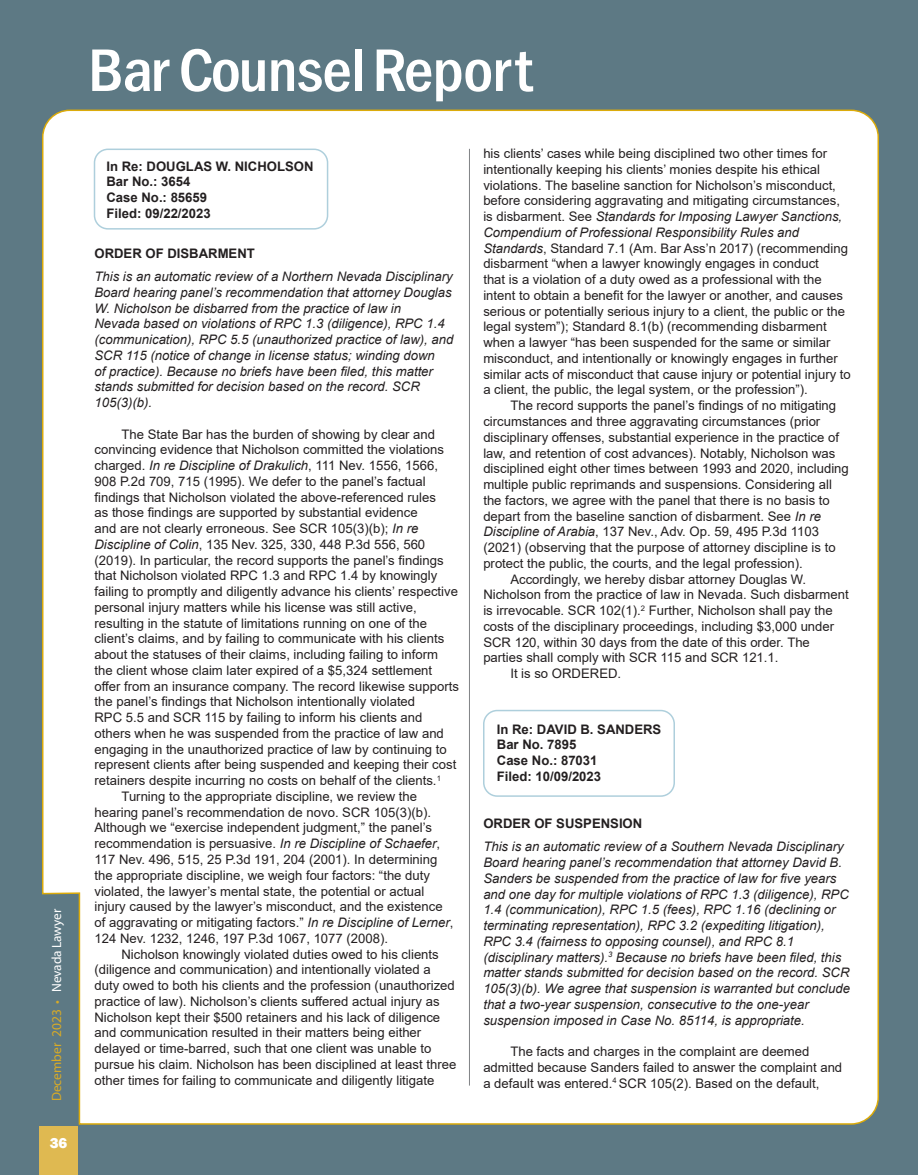
<style>
.page{position:relative;width:918px;height:1175px;background:#fff}
.page>*{position:absolute;margin:0;border:0;box-sizing:border-box;transform-origin:0 0}
.t1{font:500 condensed 62.1px "Franklin Gothic";letter-spacing:-.02em;color:#fff;scale:1.06 1}
.t2{font:800 15px "Franklin Gothic";color:#fff}
.t3{font:13.5px "Myriad Pro";color:#d9ab26}
.t4{font:13.2px/15.8px "Arial";color:#231f20}
.t5{font:italic 13.2px/15.8px "Arial";color:#231f20}
.t6{font:700 13.2px "Arial";color:#231f20}
.s1{font-size:13.35px}
.s2{font-size:13.35px;color:#fff}
.s3{font-style:italic}
</style>
<div class="page">
<div style="left:0;top:0;width:918px;height:1174px;background:#5d7984"></div>
<div style="left:42px;top:109px;width:837px;height:1016px;background:#fff"></div>
<hr style="left:469px;top:149px;width:1px;height:936px;background:#808285">
<div style="left:39px;top:1126px;width:39px;height:48px;background:#dfb951"></div>
<div style="left:94px;top:148px;width:234px;height:82px;border:2px solid #aecfdc;border-radius:14px"></div>
<div style="left:483px;top:710px;width:192px;height:86px;border:2px solid #aecfdc;border-radius:14px"></div>
<p class="t3" style="left:48px;top:1101px;width:194px;rotate:-90deg">December 2023 <span class="s1">•</span> <span class="s2">Nevada Lawyer</span></p>
<p class="t2" style="left:50px;top:1132px;width:19px">36</p>
<p class="t1" style="left:88px;top:30px;width:421px">Bar Counsel Report</p>
<p class="t6" style="left:106px;top:157px;width:209px">In Re: DOUGLAS W. NICHOLSON</p>
<p class="t6" style="left:106px;top:172px;width:85px">Bar No.: 3654</p>
<p class="t6" style="left:106px;top:188px;width:102px">Case No.: 85659</p>
<p class="t6" style="left:106px;top:204px;width:106px">Filed: 09/22/2023</p>
<p class="t6" style="left:94px;top:244px;width:162px">ORDER OF DISBARMENT</p>
<p class="t5" style="left:94px;top:269px;width:360px">This is an automatic review of a Northern Nevada Disciplinary Board hearing panel’s recommendation that attorney Douglas W. Nicholson be disbarred from the practice of law in<br>Nevada based on violations of RPC 1.3 (diligence), RPC 1.4 (communication), RPC 5.5 (unauthorized practice of law), and SCR 115 (notice of change in license status; winding down<br>of practice). Because no briefs have been filed, this matter stands submitted for decision based on the record. SCR 105(3)(b).</p>
<p class="t4" style="left:94px;top:426px;width:366px;text-indent:27px">The State Bar has the burden of showing by clear and convincing evidence that Nicholson committed the violations charged. <span class="s3">In re Discipline of Drakulich</span>, 111 Nev. 1556, 1566, 908 P.2d 709, 715 (1995). We defer to the panel’s factual findings that Nicholson violated the above-referenced rules<br>as those findings are supported by substantial evidence<br>and are not clearly erroneous. See SCR 105(3)(b); <span class="s3">In re Discipline of Colin</span>, 135 Nev. 325, 330, 448 P.3d 556, 560 (2019). In particular, the record supports the panel’s findings that Nicholson violated RPC 1.3 and RPC 1.4 by knowingly failing to promptly and diligently advance his clients’ respective personal injury matters while his license was still active, resulting in the statute of limitations running on one of the client’s claims, and by failing to communicate with his clients about the statuses of their claims, including failing to inform the client whose claim later expired of a $5,324 settlement offer from an insurance company. The record likewise supports the panel’s findings that Nicholson intentionally violated<br>RPC 5.5 and SCR 115 by failing to inform his clients and others when he was suspended from the practice of law and engaging in the unauthorized practice of law by continuing to represent clients after being suspended and keeping their cost retainers despite incurring no costs on behalf of the clients.<sup>1</sup></p>
<p class="t4" style="left:94px;top:788px;width:360px;text-indent:27px">Turning to the appropriate discipline, we review the hearing panel’s recommendation de novo. SCR 105(3)(b).<br>Although we “exercise independent judgment,” the panel’s recommendation is persuasive. <span class="s3">In re Discipline of Schaefer</span>, 117 Nev. 496, 515, 25 P.3d 191, 204 (2001). In determining the appropriate discipline, we weigh four factors: “the duty violated, the lawyer’s mental state, the potential or actual injury caused by the lawyer’s misconduct, and the existence of aggravating or mitigating factors.” <span class="s3">In re Discipline of Lerner</span>, 124 Nev. 1232, 1246, 197 P.3d 1067, 1077 (2008).</p>
<p class="t4" style="left:94px;top:946px;width:363px;text-indent:27px">Nicholson knowingly violated duties owed to his clients (diligence and communication) and intentionally violated a duty owed to both his clients and the profession (unauthorized practice of law). Nicholson’s clients suffered actual injury as Nicholson kept their $500 retainers and his lack of diligence and communication resulted in their matters being either delayed or time-barred, such that one client was unable to pursue his claim. Nicholson has been disciplined at least three other times for failing to communicate and diligently litigate</p>
<p class="t4" style="left:483px;top:145px;width:369px">his clients’ cases while being disciplined two other times for intentionally keeping his clients’ monies despite his ethical violations. The baseline sanction for Nicholson’s misconduct, before considering aggravating and mitigating circumstances, is disbarment. See <span class="s3">Standards for Imposing Lawyer Sanctions, Compendium of Professional Responsibility Rules and Standards</span>, Standard 7.1 (Am. Bar Ass’n 2017) (recommending disbarment “when a lawyer knowingly engages in conduct<br>that is a violation of a duty owed as a professional with the intent to obtain a benefit for the lawyer or another, and causes serious or potentially serious injury to a client, the public or the legal system”); Standard 8.1(b) (recommending disbarment when a lawyer “has been suspended for the same or similar misconduct, and intentionally or knowingly engages in further similar acts of misconduct that cause injury or potential injury to a client, the public, the legal system, or the profession”).</p>
<p class="t4" style="left:483px;top:397px;width:367px;text-indent:27px">The record supports the panel’s findings of no mitigating circumstances and three aggravating circumstances (prior disciplinary offenses, substantial experience in the practice of law, and retention of cost advances). Notably, Nicholson was disciplined eight other times between 1993 and 2020, including multiple public reprimands and suspensions. Considering all the factors, we agree with the panel that there is no basis to depart from the baseline sanction of disbarment. See <span class="s3">In re Discipline of Arabia</span>, 137 Nev., Adv. Op. 59, 495 P.3d 1103 (2021) (observing that the purpose of attorney discipline is to protect the public, the courts, and the legal profession).</p>
<p class="t4" style="left:483px;top:571px;width:367px;text-indent:27px">Accordingly, we hereby disbar attorney Douglas W.<br>Nicholson from the practice of law in Nevada. Such disbarment is irrevocable. SCR 102(1).<sup>2</sup> Further, Nicholson shall pay the costs of the disciplinary proceedings, including $3,000 under SCR 120, within 30 days from the date of this order. The parties shall comply with SCR 115 and SCR 121.1.</p>
<p class="t4" style="left:510px;top:665px;width:112px">It is so ORDERED.</p>
<p class="t6" style="left:497px;top:719px;width:166px">In Re: DAVID B. SANDERS</p>
<p class="t6" style="left:497px;top:735px;width:81px">Bar No. 7895</p>
<p class="t6" style="left:497px;top:751px;width:102px">Case No.: 87031</p>
<p class="t6" style="left:497px;top:767px;width:106px">Filed: 10/09/2023</p>
<p class="t6" style="left:483px;top:814px;width:160px">ORDER OF SUSPENSION</p>
<p class="t5" style="left:483px;top:839px;width:368px">This is an automatic review of a Southern Nevada Disciplinary Board hearing panel’s recommendation that attorney David B.<br>Sanders be suspended from the practice of law for five years and one day for multiple violations of RPC 1.3 (diligence), RPC 1.4 (communication), RPC 1.5 (fees), RPC 1.16 (declining or terminating representation), RPC 3.2 (expediting litigation), RPC 3.4 (fairness to opposing counsel), and RPC 8.1 (disciplinary matters).<sup>3</sup> Because no briefs have been filed, this matter stands submitted for decision based on the record. SCR 105(3)(b). We agree that suspension is warranted but conclude that a two-year suspension, consecutive to the one-year suspension imposed in Case No. 85114, is appropriate.</p>
<p class="t4" style="left:483px;top:1043px;width:360px;text-indent:27px">The facts and charges in the complaint are deemed admitted because Sanders failed to answer the complaint and a default was entered.<sup>4</sup> SCR 105(2). Based on the default,</p>
</div>
